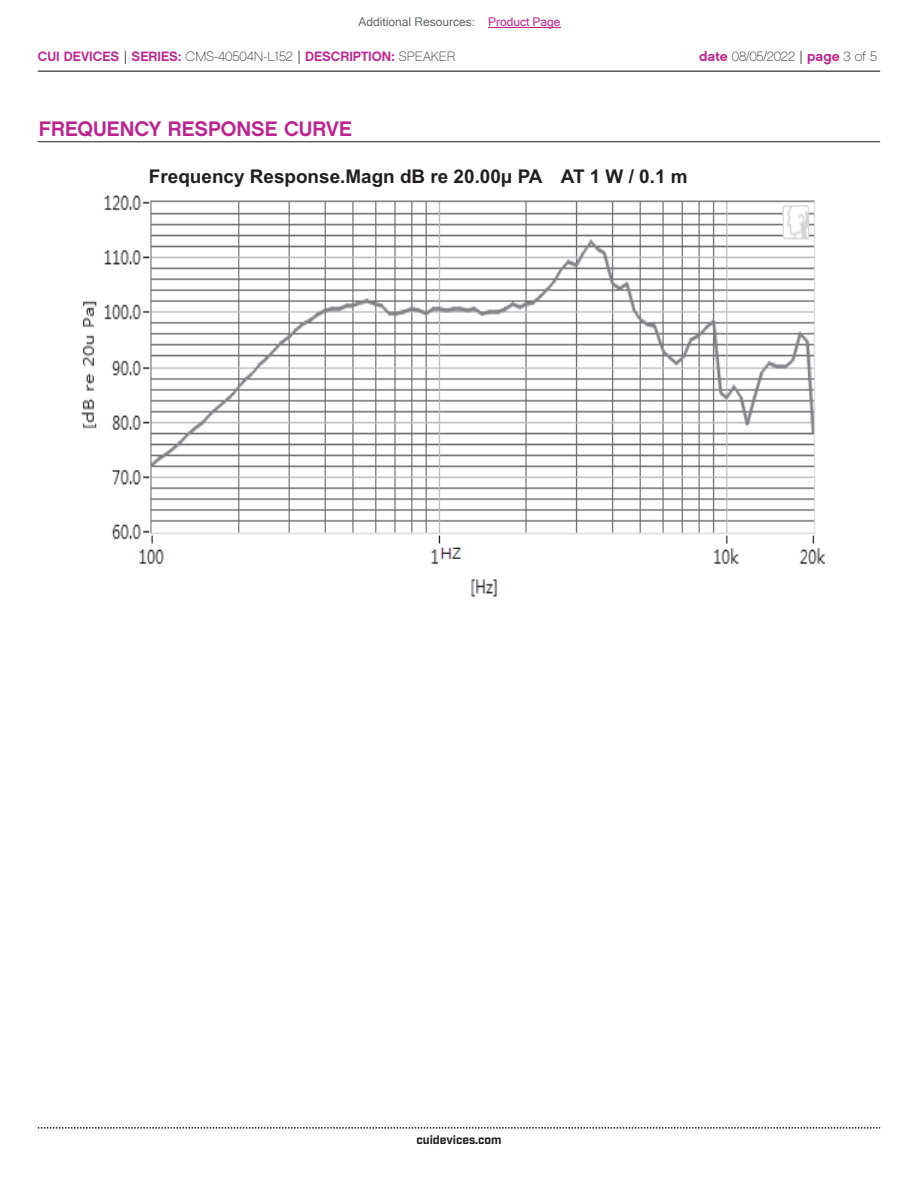
<style>
.page{position:relative;width:918px;height:1188px;background:#fff}
.page>*{position:absolute;margin:0;border:0;box-sizing:border-box;transform-origin:0 0}
.t1{font:21px "Chalet New York Nineteen Sixty";color:#bd238f}
.t2{font:700 18.9px "Arial";color:#231f20}
.t3{font:13.5px "Chalet New York Nineteen Sixty";color:#bd238f}
.t4{font:13.5px "Chalet Paris Nineteen Sixty";letter-spacing:-.005em;color:#231f20}
.t5{font:12px "Microsoft Sans Serif";color:#63676b}
.t6{font:700 12px "Industry";color:#231f20}
.s1{color:#bd238f}
.s2{font-family:"Industry";color:#231f20}
.s3{font-family:"Chalet Paris Nineteen Sixty";color:#231f20}
.s4{font-family:"Chalet New York Nineteen Sixty";color:#bd238f}
.s5{font-family:"Industry"}
</style>
<div class="page">
<hr style="left:38px;top:71px;width:842px;height:1px;background:#231f20">
<svg style="left:38px;top:1127px;width:842px;height:2px"></svg>
<img style="left:81px;top:195px;width:745px;height:402px">
<img style="left:438px;top:545px;width:23px;height:20px">
<hr style="left:38px;top:141px;width:842px;height:1px;background:#231f20">
<hr style="left:488px;top:27px;width:73px;height:1px;background:#bd238f">
<p class="t5" style="left:358px;top:15px;width:204px">Additional Resources: <span class="s1">Product Page</span></p>
<p class="t3" style="left:38px;top:47px;width:419px">CUI DEVICES <span class="s2">|</span> SERIES: <span class="s3">CMS-40504N-L152</span> <span class="s2">|</span> DESCRIPTION: <span class="s3">SPEAKER</span></p>
<p class="t4" style="left:699px;top:48px;width:179px"><span class="s4">date</span> 08/05/2022 <span class="s5">|</span> <span class="s4">page</span> 3 of 5</p>
<h1 class="t1" style="left:39px;top:115px;width:314px">FREQUENCY RESPONSE CURVE</h1>
<h2 class="t2" style="left:149px;top:163px;width:540px">Frequency Response.Magn dB re 20.00μ PA AT 1 W / 0.1 m</h2>
<p class="t6" style="left:416px;top:1132px;width:87px">cuidevices.com</p>
</div>
